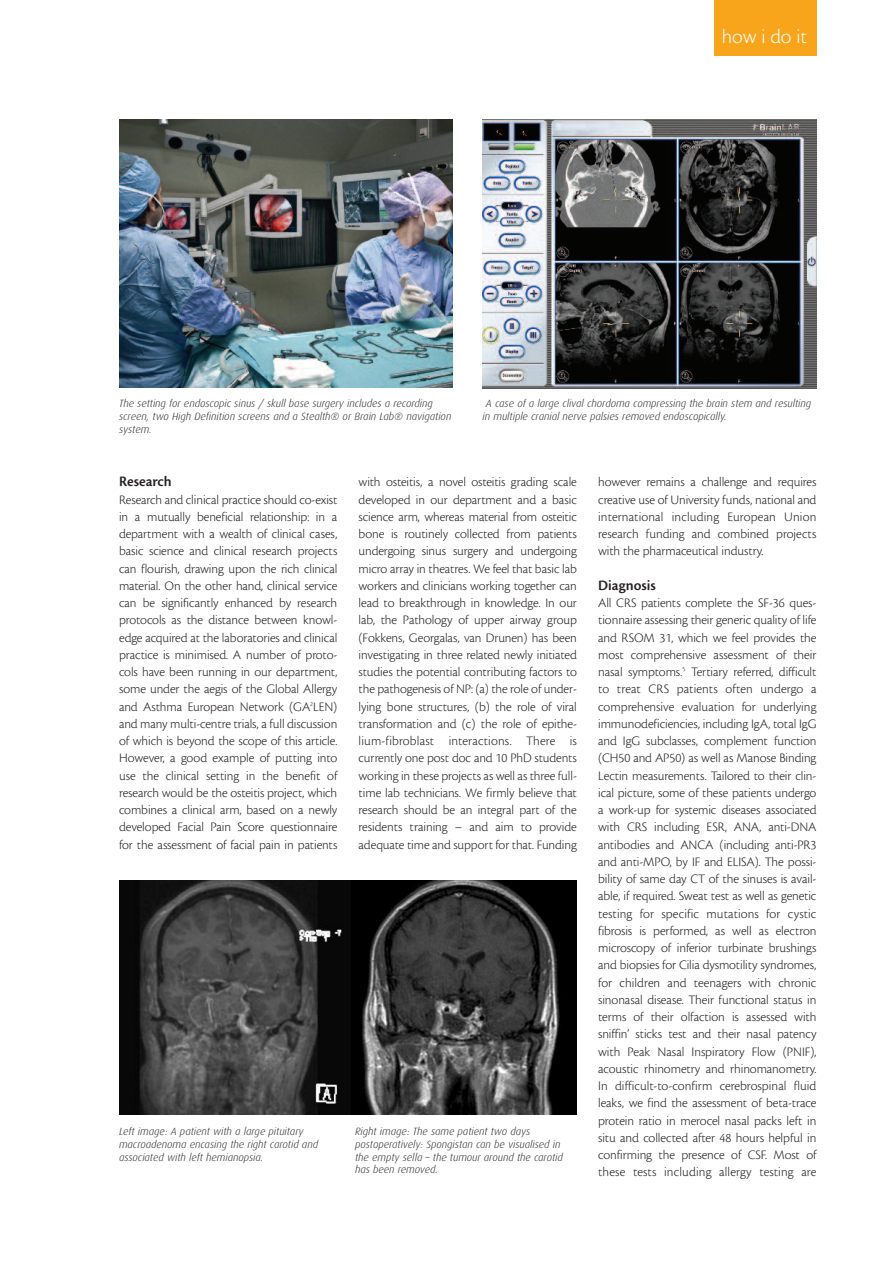
<style>
.page{position:relative;width:893px;height:1263px;background:#fff}
.page>*{position:absolute;margin:0;border:0;box-sizing:border-box;transform-origin:0 0}
.t1{font:300 21px "Cronos";letter-spacing:-.005em;color:#fff}
.t2{font:600 15px "Cronos";color:#231f20}
.t3{font:300 13.5px/17.2px "Cronos";letter-spacing:-.005em;color:#231f20;text-align:justify}
.t4{font:italic 300 10.5px/12.6px "Dax";color:#231f20}
</style>
<div class="page">
<div style="left:714px;top:0;width:102px;height:55px;background:#f9a51b"></div>
<img style="left:119px;top:119px;width:334px;height:269px">
<img style="left:483px;top:119px;width:333px;height:269px">
<img style="left:351px;top:880px;width:226px;height:234px">
<svg style="left:119px;top:880px;width:232px;height:234px;background:#383838"></svg>
<h1 class="t1" style="left:722px;top:28px;width:87px">how i do it</h1>
<p class="t4" style="left:119px;top:397px;width:334px">The setting for endoscopic sinus / skull base surgery includes a recording screen, two High Definition screens and a Stealth® or Brain Lab® navigation system.</p>
<p class="t4" style="left:483px;top:397px;width:330px;text-indent:3px">A case of a large clival chordoma compressing the brain stem and resulting in multiple cranial nerve palsies removed endoscopically.</p>
<p class="t2" style="left:119px;top:476px;width:54px">Research</p>
<p class="t3" style="left:119px;top:492px;width:220px">Research and clinical practice should co-exist in a mutually beneficial relationship: in a department with a wealth of clinical cases, basic science and clinical research projects can flourish, drawing upon the rich clinical material. On the other hand, clinical service can be significantly enhanced by research protocols as the distance between knowl&shy;edge acquired at the laboratories and clinical practice is minimised. A number of proto&shy;cols have been running in our department, some under the aegis of the Global Allergy and Asthma European Network (GA<sup>2</sup>LEN) and many multi-centre trials, a full discussion of which is beyond the scope of this article.<br>However, a good example of putting into use the clinical setting in the benefit of research would be the osteitis project, which combines a clinical arm, based on a newly developed Facial Pain Score questionnaire for the assessment of facial pain in patients</p>
<p class="t4" style="left:119px;top:1125px;width:200px">Left image: A patient with a large pituitary macroadenoma encasing the right carotid and associated with left hemianopsia.</p>
<p class="t3" style="left:359px;top:474px;width:220px">with osteitis, a novel osteitis grading scale developed in our department and a basic science arm, whereas material from osteitic bone is routinely collected from patients undergoing sinus surgery and undergoing micro array in theatres. We feel that basic lab workers and clinicians working together can lead to breakthrough in knowledge. In our lab, the Pathology of upper airway group (Fokkens, Georgalas, van Drunen) has been investigating in three related newly initiated studies the potential contributing factors to the pathogenesis of NP: (a) the role of under&shy;lying bone structures, (b) the role of viral transformation and (c) the role of epithe&shy;lium-fibroblast interactions. There is currently one post doc and 10 PhD students working in these projects as well as three full&shy;time lab technicians. We firmly believe that research should be an integral part of the residents training – and aim to provide adequate time and support for that. Funding</p>
<p class="t3" style="left:598px;top:474px;width:220px">however remains a challenge and requires creative use of University funds, national and international including European Union research funding and combined projects with the pharmaceutical industry.</p>
<p class="t2" style="left:598px;top:580px;width:59px">Diagnosis</p>
<p class="t3" style="left:598px;top:595px;width:220px">All CRS patients complete the SF-36 ques&shy;tionnaire assessing their generic quality of life and RSOM 31, which we feel provides the most comprehensive assessment of their nasal symptoms.<sup>5</sup> Tertiary referred, difficult to treat CRS patients often undergo a comprehensive evaluation for underlying immunodeficiencies, including IgA, total IgG and IgG subclasses, complement function (CH50 and AP50) as well as Manose Binding Lectin measurements. Tailored to their clin&shy;ical picture, some of these patients undergo a work-up for systemic diseases associated with CRS including ESR, ANA, anti-DNA antibodies and ANCA (including anti-PR3 and anti-MPO, by IF and ELISA). The possi&shy;bility of same day CT of the sinuses is avail&shy;able, if required. Sweat test as well as genetic testing for specific mutations for cystic fibrosis is performed, as well as electron microscopy of inferior turbinate brushings and biopsies for Cilia dysmotility syndromes, for children and teenagers with chronic sinonasal disease. Their functional status in terms of their olfaction is assessed with sniffin’ sticks test and their nasal patency with Peak Nasal Inspiratory Flow (PNIF), acoustic rhinometry and rhinomanometry.<br>In difficult-to-confirm cerebrospinal fluid leaks, we find the assessment of beta-trace protein ratio in merocel nasal packs left in situ and collected after 48 hours helpful in confirming the presence of CSF. Most of these tests including allergy testing are</p>
<p class="t4" style="left:355px;top:1125px;width:209px">Right image: The same patient two days postoperatively: Spongistan can be visualised in the empty sella – the tumour around the carotid has been removed.</p>
</div>
